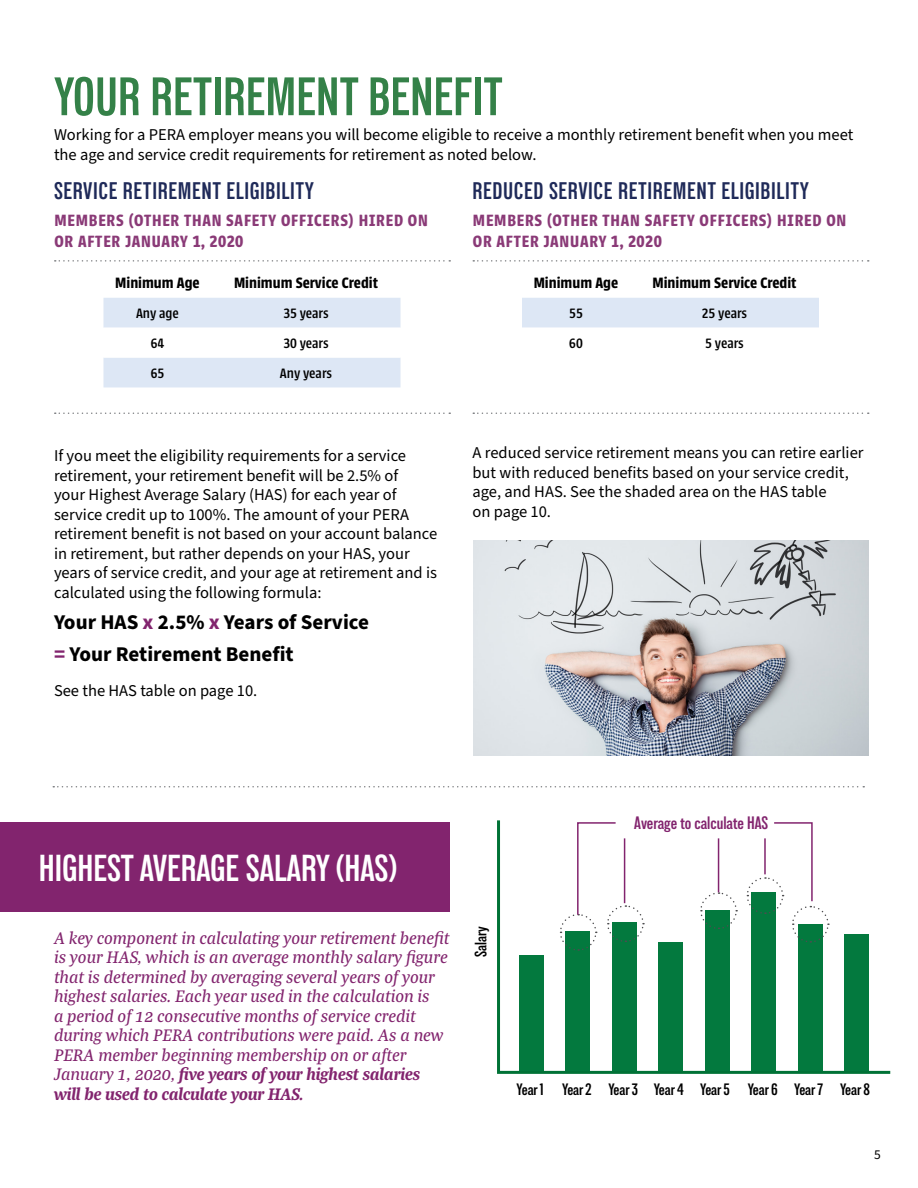
<style>
.page{position:relative;width:918px;height:1188px;background:#fff}
.page>*{position:absolute;margin:0;border:0;box-sizing:border-box;transform-origin:0 0}
.Major_Header{font:600 condensed 54px "Lorimer No 2";color:#348148}
.Subhead{font:600 condensed 37.5px "Lorimer No 2";color:#fff}
.Subhead-2{font:600 condensed 24px "Lorimer No 2";letter-spacing:.025em;color:#1f2a59}
.Body_Copy{font:700 21px/31.5px "Source Sans Pro";color:#000}
.Body_Copy-2{font:italic 500 18px/19.5px "Bagatela";color:#82246e}
.t1{font:600 18px/21px "Urbana";letter-spacing:.045em;color:#8a3a77}
.t2{font:600 condensed 18px "Lorimer No 2";color:#82246e}
.Body_Copy-3{font:16.5px/19.5px "Source Sans Pro";color:#000}
.EligibilityChartHeader{font:600 16.5px "Urbana";color:#000}
.t3{font:600 condensed 16.5px "Lorimer No 2";letter-spacing:-.005em;color:#000}
.EligibilityCharts{font:500 15px "Urbana";color:#000}
.t4{font:13.5px "Source Sans Pro";color:#000}
.s1{color:#82246e}
.s2{font-family:"Bagatela Dark";font-weight:400}
</style>
<div class="page">
<svg style="left:497px;top:820px;width:394px;height:254px"></svg>
<svg style="left:699px;top:892px;width:39px;height:38px"></svg>
<svg style="left:559px;top:821px;width:86px;height:130px"></svg>
<svg style="left:746px;top:821px;width:83px;height:122px"></svg>
<hr style="left:764px;top:838px;width:2px;height:36px;background:#82246e">
<hr style="left:718px;top:838px;width:1px;height:54px;background:#82246e">
<hr style="left:624px;top:838px;width:1px;height:65px;background:#82246e">
<div style="left:0;top:822px;width:450px;height:90px;background:#82246e"></div>
<img style="left:473px;top:540px;width:395px;height:216px">
<svg style="left:473px;top:412px;width:396px;height:2px"></svg>
<svg style="left:55px;top:412px;width:395px;height:2px"></svg>
<svg style="left:53px;top:786px;width:811px;height:2px"></svg>
<svg style="left:55px;top:260px;width:395px;height:2px"></svg>
<svg style="left:104px;top:298px;width:296px;height:89px"></svg>
<svg style="left:473px;top:260px;width:396px;height:2px"></svg>
<div style="left:522px;top:298px;width:297px;height:30px;background:#dde7f5"></div>
<h1 class="Major_Header" style="left:54px;top:67px;width:451px">YOUR RETIREMENT BENEFIT</h1>
<p class="Body_Copy-3" style="left:54px;top:125px;width:801px">Working for a PERA employer means you will become eligible to receive a monthly retirement benefit when you meet the age and service credit requirements for retirement as noted below.</p>
<h2 class="Subhead-2" style="left:54px;top:178px;width:262px">SERVICE RETIREMENT ELIGIBILITY</h2>
<h3 class="t1" style="left:54px;top:210px;width:375px">MEMBERS (OTHER THAN SAFETY OFFICERS) HIRED ON<br>OR AFTER JANUARY 1, 2020</h3>
<p class="EligibilityChartHeader" style="left:115px;top:274px;width:86px">Minimum Age</p>
<p class="EligibilityChartHeader" style="left:234px;top:274px;width:145px">Minimum Service Credit</p>
<p class="EligibilityCharts" style="left:136px;top:305px;width:44px">Any age</p>
<p class="EligibilityCharts" style="left:283px;top:305px;width:47px">35 years</p>
<p class="EligibilityCharts" style="left:151px;top:335px;width:15px">64</p>
<p class="EligibilityCharts" style="left:283px;top:335px;width:47px">30 years</p>
<p class="EligibilityCharts" style="left:151px;top:365px;width:15px">65</p>
<p class="EligibilityCharts" style="left:280px;top:365px;width:54px">Any years</p>
<h2 class="Subhead-2" style="left:472px;top:178px;width:338px">REDUCED SERVICE RETIREMENT ELIGIBILITY</h2>
<h3 class="t1" style="left:473px;top:210px;width:375px">MEMBERS (OTHER THAN SAFETY OFFICERS) HIRED ON<br>OR AFTER JANUARY 1, 2020</h3>
<p class="EligibilityChartHeader" style="left:534px;top:274px;width:86px">Minimum Age</p>
<p class="EligibilityChartHeader" style="left:653px;top:274px;width:145px">Minimum Service Credit</p>
<p class="EligibilityCharts" style="left:569px;top:305px;width:15px">55</p>
<p class="EligibilityCharts" style="left:702px;top:305px;width:47px">25 years</p>
<p class="EligibilityCharts" style="left:569px;top:335px;width:15px">60</p>
<p class="EligibilityCharts" style="left:705px;top:335px;width:40px">5 years</p>
<p class="Body_Copy-3" style="left:54px;top:447px;width:385px">If you meet the eligibility requirements for a service retirement, your retirement benefit will be 2.5% of<br>your Highest Average Salary (HAS) for each year of service credit up to 100%. The amount of your PERA retirement benefit is not based on your account balance in retirement, but rather depends on your HAS, your years of service credit, and your age at retirement and is calculated using the following formula:</p>
<p class="Body_Copy" style="left:54px;top:607px;width:317px">Your HAS <span class="s1">x</span> 2.5% <span class="s1">x</span> Years of Service <span class="s1">=</span> Your Retirement Benefit</p>
<p class="Body_Copy-3" style="left:54px;top:682px;width:205px">See the HAS table on page 10.</p>
<p class="Body_Copy-3" style="left:472px;top:444px;width:393px">A reduced service retirement means you can retire earlier but with reduced benefits based on your service credit, age, and HAS. See the shaded area on the HAS table<br>on page 10.</p>
<h2 class="Subhead" style="left:39px;top:847px;width:361px">HIGHEST AVERAGE SALARY (HAS)</h2>
<p class="Body_Copy-2" style="left:54px;top:927px;width:397px">A key component in calculating your retirement benefit is your HAS, which is an average monthly salary figure that is determined by averaging several years of your highest salaries. Each year used in the calculation is<br>a period of 12 consecutive months of service credit during which PERA contributions were paid. As a new PERA member beginning membership on or after January 1, 2020, <span class="s2">five years of your highest salaries will be used to calculate your HAS.</span></p>
<p class="t3" style="left:472px;top:957px;width:32px;rotate:-90deg">Salary</p>
<p class="t2" style="left:634px;top:813px;width:135px">Average to calculate HAS</p>
<p class="t3" style="left:517px;top:1080px;width:123px">Year 1 Year 2 Year 3</p>
<p class="t3" style="left:654px;top:1080px;width:78px">Year 4 Year 5</p>
<p class="t3" style="left:748px;top:1080px;width:124px">Year 6 Year 7 Year 8</p>
<p class="t4" style="left:874px;top:1146px;width:8px">5</p>
</div>
